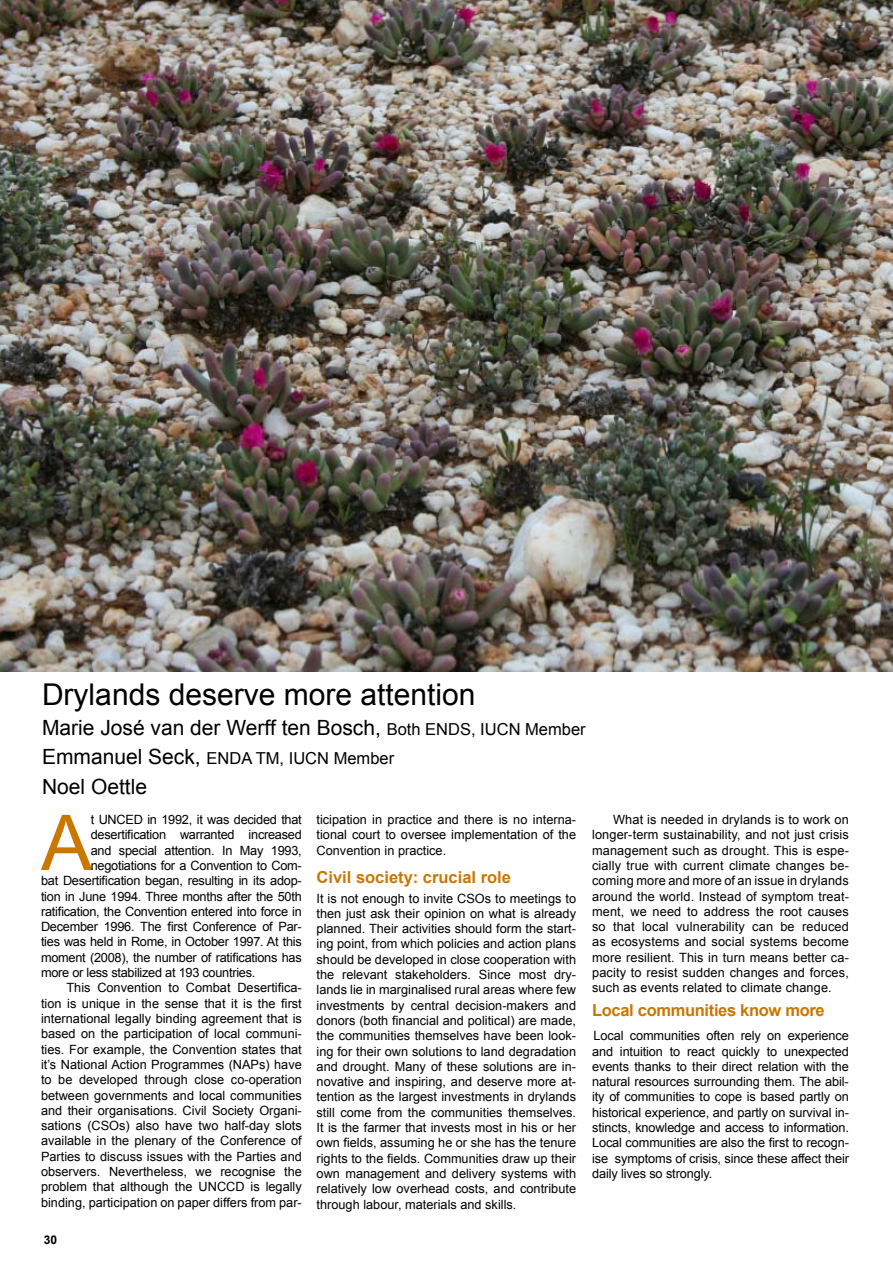
<style>
.page{position:relative;width:893px;height:1263px;background:#fff}
.page>*{position:absolute;margin:0;border:0;box-sizing:border-box;transform-origin:0 0}
.t1{font:76.8px "Arial";color:#ca7700}
.t2{font:30px "Arial";color:#000}
.t3{font:21px "Arial";color:#000}
.t4{font:16.5px "Arial";color:#000}
.t5{font:700 16.5px "Arial";color:#ca7700}
.t6{font:700 16.5px "Arial";letter-spacing:-.02em;color:#ca7700}
.t7{font:12.75px/15.3px "Arial";color:#000;text-align:justify}
.t8{font:12.75px "Arial";letter-spacing:-.02em;color:#000}
.t9{font:700 12px "Arial";color:#000}
.s1{font-size:16.5px}
.s2{font-size:21px}
</style>
<div class="page">
<img style="left:0;top:0;width:893px;height:672px">
<h2 class="t2" style="left:42px;top:675px;width:435px">Drylands deserve more attention</h2>
<h3 class="t3" style="left:42px;top:714px;width:545px">Marie José van der Werff ten Bosch, <span class="s1">Both ENDS, IUCN Member</span></h3>
<p class="t4" style="left:42px;top:748px;width:354px"><span class="s2">Emmanuel Seck,</span> ENDA TM, IUCN Member</p>
<h3 class="t3" style="left:42px;top:772px;width:107px">Noel Oettle</h3>
<h1 class="t1" style="left:41px;top:793px;width:53px">A</h1>
<p class="t8" style="left:91px;top:811px;width:213px">t UNCED in 1992, it was decided that</p>
<p class="t7" style="left:317px;top:812px;width:261px">ticipation in practice and there is no interna&shy;tional court to oversee implementation of the Convention in practice.</p>
<p class="t5" style="left:317px;top:866px;width:196px">Civil society: crucial role</p>
<p class="t7" style="left:317px;top:890px;width:261px">It is not enough to invite CSOs to meetings to then just ask their opinion on what is already planned. Their activities should form the start&shy;ing point, from which policies and action plans should be developed in close cooperation with the relevant stakeholders. Since most dry&shy;lands lie in marginalised rural areas where few investments by central decision-makers and donors (both financial and political) are made, the communities themselves have been look&shy;ing for their own solutions to land degradation and drought. Many of these solutions are in&shy;novative and inspiring, and deserve more at&shy;tention as the largest investments in drylands still come from the communities themselves.<br>It is the farmer that invests most in his or her own fields, assuming he or she has the tenure rights to the fields. Communities draw up their own management and delivery systems with relatively low overhead costs, and contribute through labour, materials and skills.</p>
<p class="t7" style="left:592px;top:812px;width:258px;text-indent:21px">What is needed in drylands is to work on longer-term sustainability, and not just crisis management such as drought. This is espe&shy;cially true with current climate changes be&shy;coming more and more of an issue in drylands around the world. Instead of symptom treat&shy;ment, we need to address the root causes so that local vulnerability can be reduced as ecosystems and social systems become more resilient. This in turn means better ca&shy;pacity to resist sudden changes and forces, such as events related to climate change.</p>
<p class="t6" style="left:592px;top:1000px;width:234px">Local communities know more</p>
<p class="t7" style="left:592px;top:1028px;width:258px">Local communities often rely on experience and intuition to react quickly to unexpected events thanks to their direct relation with the natural resources surrounding them. The abil&shy;ity of communities to cope is based partly on historical experience, and partly on survival in&shy;stincts, knowledge and access to information.<br>Local communities are also the first to recogn&shy;ise symptoms of crisis, since these affect their daily lives so strongly.</p>
<p class="t8" style="left:91px;top:826px;width:213px">desertification warranted increased</p>
<p class="t8" style="left:91px;top:842px;width:213px">and special attention. In May 1993,</p>
<p class="t8" style="left:91px;top:857px;width:213px">negotiations for a Convention to Com-</p>
<p class="t8" style="left:41px;top:872px;width:262px">bat Desertification began, resulting in its adop-</p>
<p class="t8" style="left:41px;top:888px;width:262px">tion in June 1994. Three months after the 50th</p>
<p class="t8" style="left:41px;top:903px;width:262px">ratification, the Convention entered into force in</p>
<p class="t8" style="left:41px;top:918px;width:262px">December 1996. The first Conference of Par-</p>
<p class="t8" style="left:41px;top:934px;width:262px">ties was held in Rome, in October 1997. At this</p>
<p class="t8" style="left:41px;top:949px;width:262px">moment (2008), the number of ratifications has</p>
<p class="t8" style="left:41px;top:964px;width:216px">more or less stabilized at 193 countries.</p>
<p class="t7" style="left:67px;top:980px;width:237px">This Convention to Combat Desertifica-</p>
<p class="t7" style="left:41px;top:996px;width:262px">tion is unique in the sense that it is the first</p>
<p class="t7" style="left:41px;top:1011px;width:262px">international legally binding agreement that is</p>
<p class="t7" style="left:41px;top:1026px;width:262px">based on the participation of local communi-</p>
<p class="t7" style="left:41px;top:1041px;width:262px">ties. For example, the Convention states that</p>
<p class="t7" style="left:41px;top:1057px;width:262px">it’s National Action Programmes (NAPs) have</p>
<p class="t7" style="left:41px;top:1072px;width:262px">to be developed through close co-operation</p>
<p class="t7" style="left:41px;top:1087px;width:262px">between governments and local communities</p>
<p class="t7" style="left:41px;top:1103px;width:262px">and their organisations. Civil Society Organi-</p>
<p class="t7" style="left:41px;top:1118px;width:262px">sations (CSOs) also have two half-day slots</p>
<p class="t7" style="left:41px;top:1133px;width:262px">available in the plenary of the Conference of</p>
<p class="t7" style="left:41px;top:1149px;width:262px">Parties to discuss issues with the Parties and</p>
<p class="t7" style="left:41px;top:1164px;width:262px">observers. Nevertheless, we recognise the</p>
<p class="t7" style="left:41px;top:1179px;width:262px">problem that although the UNCCD is legally</p>
<p class="t7" style="left:41px;top:1194px;width:262px">binding, participation on paper differs from par-</p>
<p class="t9" style="left:44px;top:1231px;width:15px">30</p>
</div>
